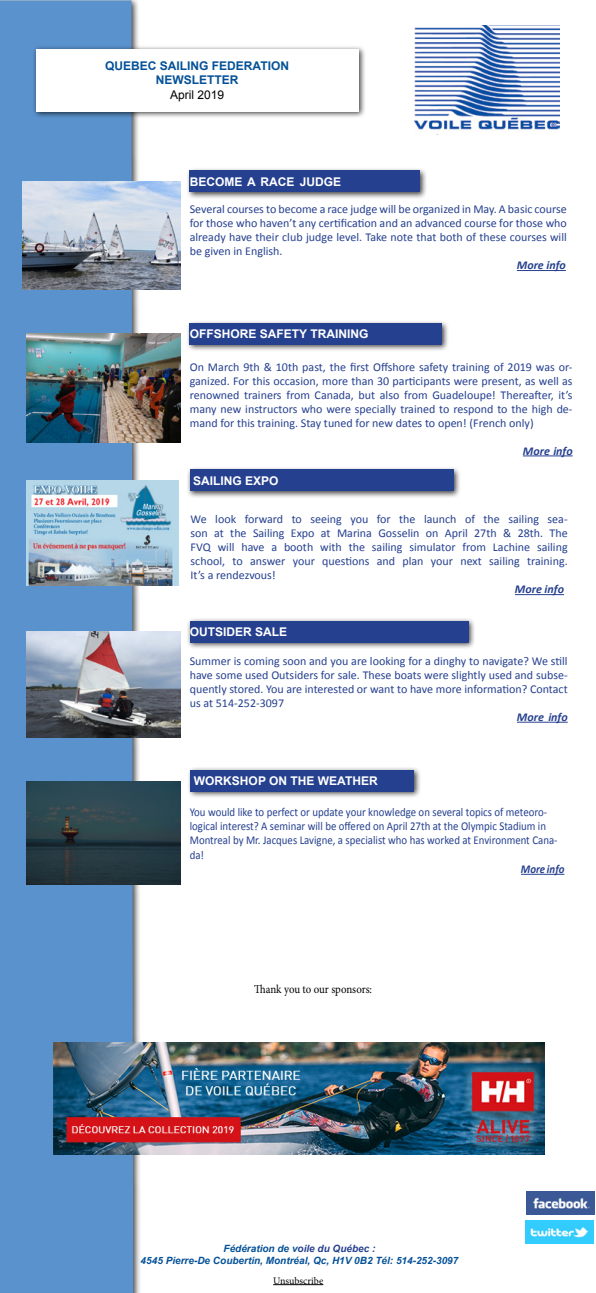
<style>
.page{position:relative;width:596px;height:1293px;background:#fff}
.page>*{position:absolute;margin:0;border:0;box-sizing:border-box;transform-origin:0 0}
.t1{font:12px/14px "Calibri";color:#25408f;text-align:justify}
.t2{font:12px/14.1px "Calibri";color:#25408f;scale:.9 1}
.t3{font:700 12px "Arial";color:#fff}
.t4{font:700 12px/14.4px "Arial";color:#055198;text-align:center}
.t5{font:italic 700 12px "Calibri";color:#25408f}
.t6{font:12px "Minion Pro";letter-spacing:-.005em;color:#000;scale:.9 1}
.t7{font:12px "Arial";color:#000}
.t8{font:italic 700 12px "Calibri";color:#25408f;scale:.9 1}
.t9{font:italic 700 10px/12px "Arial";color:#055198;text-align:center}
.t10{font:10px "Minion Pro";color:#000}
.s1{font-weight:400;font-size:11px;color:#25408f}
.s2{color:#25408f}
</style>
<div class="page">
<div style="left:0;top:0;width:142px;height:1293px;background:#000;opacity:.75"></div>
<div style="left:0;top:0;width:133px;height:1293px;background:#5a92cd"></div>
<hr style="left:273px;top:1284px;width:50px;height:1px;background:#000">
<img style="left:526px;top:1191px;width:68px;height:23px">
<img style="left:525px;top:1220px;width:68px;height:23px">
<div style="left:187px;top:767px;width:234px;height:32px;background:#000;opacity:.75"></div>
<div style="left:190px;top:770px;width:223px;height:21px;background:#25408f"></div>
<img style="left:27px;top:480px;width:151px;height:106px">
<img style="left:27px;top:631px;width:153px;height:106px">
<img style="left:53px;top:1042px;width:491px;height:112px">
<div style="left:32px;top:46px;width:333px;height:73px;background:#000;opacity:.75"></div>
<div style="left:36px;top:49px;width:322px;height:62px;background:#fff"></div>
<img style="left:414px;top:26px;width:145px;height:109px">
<div style="left:186px;top:320px;width:263px;height:32px;background:#000;opacity:.75"></div>
<div style="left:190px;top:323px;width:251px;height:21px;background:#25408f"></div>
<div style="left:186px;top:167px;width:241px;height:33px;background:#000;opacity:.75"></div>
<div style="left:190px;top:171px;width:230px;height:21px;background:#25408f"></div>
<hr style="left:522px;top:455px;width:50px;height:1px;background:#25408f">
<div style="left:186px;top:617px;width:289px;height:33px;background:#000;opacity:.75"></div>
<div style="left:190px;top:621px;width:278px;height:21px;background:#25408f"></div>
<hr style="left:516px;top:270px;width:49px;height:1px;background:#25408f">
<div style="left:186px;top:466px;width:274px;height:32px;background:#000;opacity:.75"></div>
<div style="left:190px;top:470px;width:263px;height:21px;background:#25408f"></div>
<hr style="left:516px;top:722px;width:51px;height:1px;background:#25408f">
<hr style="left:514px;top:594px;width:49px;height:1px;background:#25408f">
<hr style="left:520px;top:874px;width:44px;height:1px;background:#25408f">
<img style="left:23px;top:181px;width:157px;height:109px">
<img style="left:27px;top:334px;width:153px;height:108px">
<img style="left:27px;top:781px;width:153px;height:103px">
<p class="t4" style="left:105px;top:59px;width:185px">QUEBEC SAILING FEDERATION<br>NEWSLETTER</p>
<p class="t7" style="left:170px;top:87px;width:56px">April 2019</p>
<p class="t3" style="left:190px;top:174px;width:231px">BECOME A RACE JUDGE<span class="s1">ne soirée-béné-</span></p>
<p class="t1" style="left:190px;top:202px;width:378px">Several courses to become a race judge will be organized in May. A basic course for those who haven’t any certification and an advanced course for those who already have their club judge level. Take note that both of these courses will be given in English.</p>
<p class="t5" style="left:516px;top:258px;width:50px">More info</p>
<p class="t3" style="left:190px;top:326px;width:180px">OFFSHORE SAFETY TRAINING</p>
<p class="t1" style="left:190px;top:359px;width:384px">On March 9th &amp; 10th past, the first Offshore safety training of 2019 was or&shy;ganized. For this occasion, more than 30 participants were present, as well as renowned trainers from Canada, but also from Guadeloupe! Thereafter, it’s many new instructors who were specially trained to respond to the high de&shy;mand for this training. Stay tuned for new dates to open! (French only)</p>
<p class="t5" style="left:522px;top:443px;width:51px">More info</p>
<p class="t3" style="left:193px;top:472px;width:87px">SAILING EXPO</p>
<p class="t1" style="left:190px;top:512px;width:378px">We look forward to seeing you for the launch of the sailing sea&shy;son at the Sailing Expo at Marina Gosselin on April 27th &amp; 28th. The FVQ will have a booth with the sailing simulator from Lachine sailing school, to answer your questions and plan your next sailing training.<br>It’s a rendezvous!</p>
<p class="t5" style="left:514px;top:582px;width:50px">More info</p>
<p class="t3" style="left:190px;top:623px;width:99px">OUTSIDER SALE</p>
<p class="t1" style="left:190px;top:654px;width:379px">Summer is coming soon and you are looking for a dinghy to navigate? We still have some used Outsiders for sale. These boats were slightly used and subse&shy;quently stored. You are interested or want to have more information? Contact us at 514-252-3097</p>
<p class="t5" style="left:516px;top:709px;width:52px">More info</p>
<p class="t3" style="left:194px;top:773px;width:185px">WORKSHOP ON THE WEATHER</p>
<p class="t2" style="left:190px;top:805px;width:410px">You would like to perfect or update your knowledge on several topics of meteoro&shy;logical interest? A seminar will be offered on April 27th at the Olympic Stadium in Montreal by Mr. Jacques Lavigne, a specialist who has worked at Environment Cana&shy;da!</p>
<p class="t8" style="left:520px;top:861px;width:50px">More info</p>
<p class="t6" style="left:254px;top:981px;width:132px">Thank you to our sponsors:</p>
<p class="t9" style="left:140px;top:1242px;width:319px">Fédération de v<span class="s2">oile du Québec :<br></span>4545 Pierre-De Coubertin, Montréal, Qc, H1V 0B2 Tél: 514-252-3097</p>
<p class="t10" style="left:273px;top:1273px;width:52px">Unsubscribe</p>
</div>
